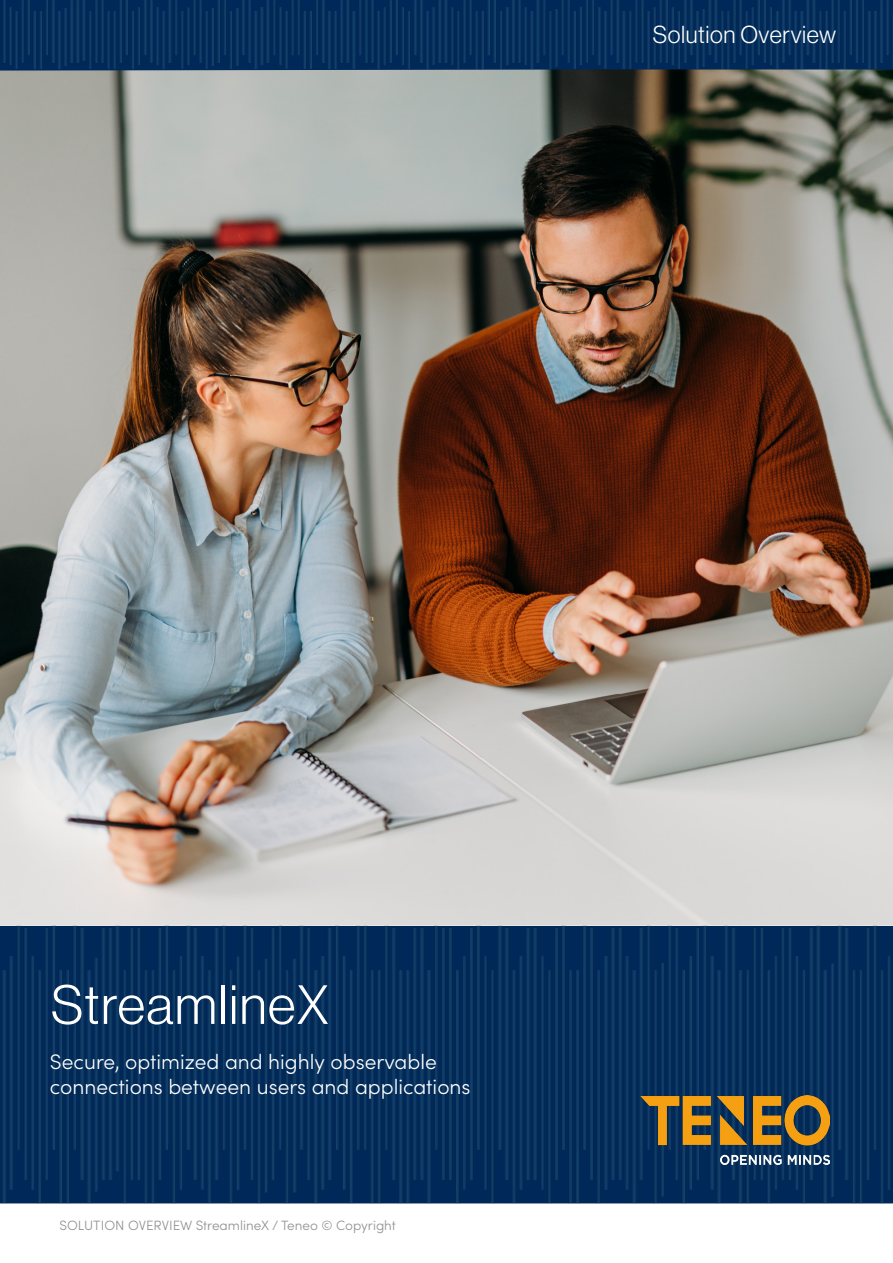
<style>
.page{position:relative;width:893px;height:1263px;background:#fff}
.page>*{position:absolute;margin:0;border:0;box-sizing:border-box;transform-origin:0 0}
.Header_1{font:54px "N Haas Grotesk DS Pro 45 Lt";letter-spacing:.025em;color:#fff}
.t1{font:24px "N Haas Grotesk DS Pro 45 Lt";letter-spacing:.025em;color:#fff}
.t2{font:300 21px/25.2px "Sofia Pro";color:#fff}
.t3{font:300 13.5px "Sofia Pro";color:#8e9092}
</style>
<div class="page">
<img style="left:0;top:71px;width:893px;height:853px">
<img style="left:0;top:926px;width:893px;height:277px">
<img style="left:640px;top:1096px;width:189px;height:68px">
<svg style="left:0;top:0;width:893px;height:71px;background:#07305c"></svg>
<p class="t1" style="left:653px;top:21px;width:185px">Solution Overview</p>
<p class="Header_1" style="left:51px;top:974px;width:279px">StreamlineX</p>
<p class="t2" style="left:50px;top:1048px;width:422px">Secure, optimized and highly observable connections between users and applications</p>
<p class="t3" style="left:60px;top:1216px;width:338px">SOLUTION OVERVIEW StreamlineX / Teneo © Copyright</p>
</div>
